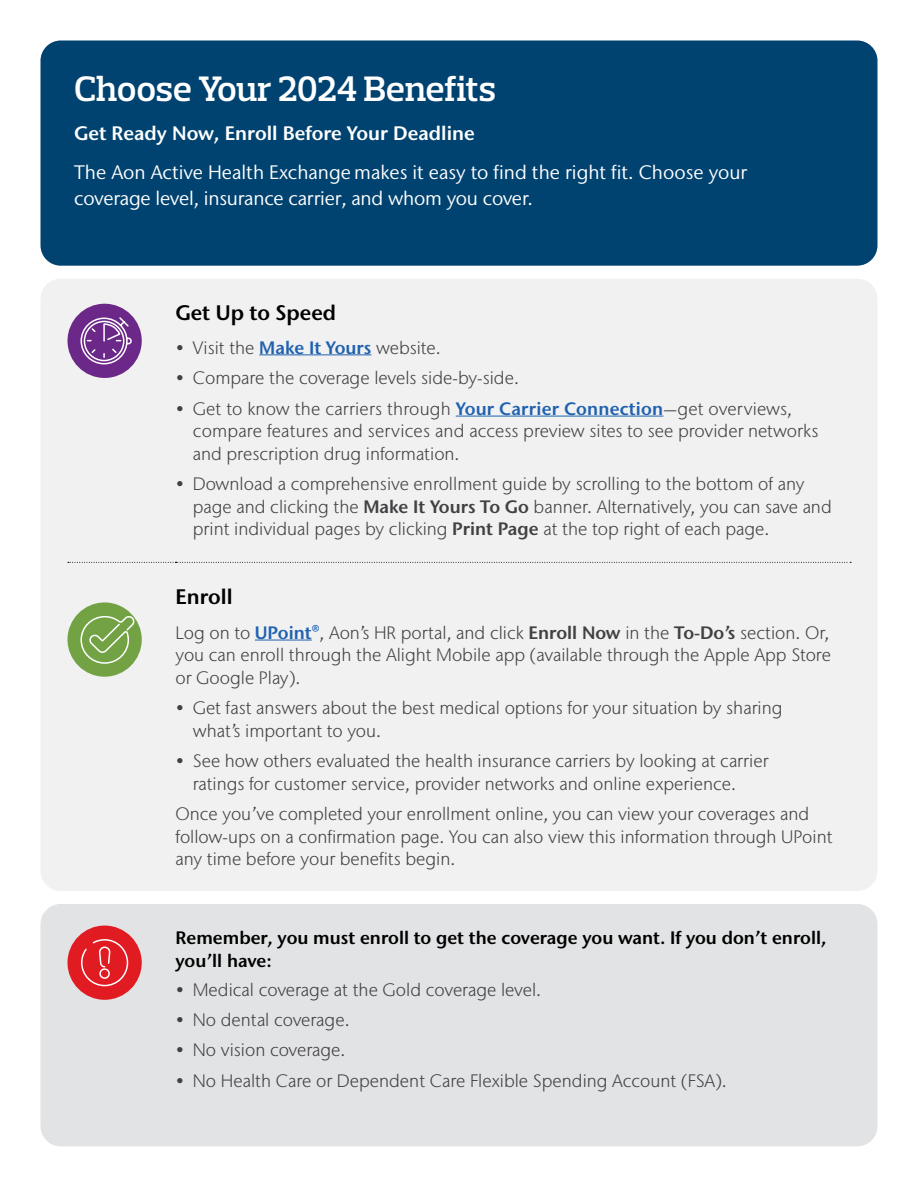
<style>
.page{position:relative;width:918px;height:1188px;background:#fff}
.page>*{position:absolute;margin:0;border:0;box-sizing:border-box;transform-origin:0 0}
.t1{font:600 36px "Prelo Slab";letter-spacing:-.005em;color:#fff}
.t2{font:600 21px "Stone Sans IIITC Pro";color:#000}
.t3{font:19.5px/25.5px "Stone Sans IIITC Pro";color:#fff}
.t4{font:600 19.5px "Stone Sans IIITC Pro";color:#fff}
.t5{font:300 18px/22.5px "Stone Sans IIITC Pro";color:#414042}
.t6{font:600 18px/23.2px "Stone Sans IIITC Pro";color:#000}
.s1{font-weight:600;color:#2062af}
.s2{font-weight:600}
</style>
<div class="page">
<div style="left:40px;top:279px;width:838px;height:612px;background:#f1f1f2;border-radius:20px"></div>
<div style="left:40px;top:40px;width:838px;height:226px;background:#004270;border-radius:20px"></div>
<svg style="left:68px;top:562px;width:783px;height:1px"></svg>
<hr style="left:259px;top:354px;width:112px;height:1px;background:#2062af">
<hr style="left:456px;top:416px;width:207px;height:1px;background:#2062af">
<hr style="left:255px;top:640px;width:57px;height:1px;background:#2062af">
<div style="left:68px;top:304px;width:74px;height:74px;background:#6c2888;border-radius:50%"></div>
<svg style="left:80px;top:317px;width:52px;height:48px"></svg>
<div style="left:68px;top:602px;width:74px;height:75px;background:#72a243;border-radius:50%"></div>
<svg style="left:80px;top:614px;width:56px;height:50px"></svg>
<div style="left:40px;top:904px;width:838px;height:242px;background:#e2e3e4;border-radius:20px"></div>
<div style="left:68px;top:926px;width:74px;height:74px;background:#e11b22;border-radius:50%"></div>
<svg style="left:81px;top:939px;width:48px;height:48px"></svg>
<h1 class="t1" style="left:74px;top:67px;width:423px">Choose Your 2024 Benefits</h1>
<p class="t4" style="left:74px;top:121px;width:402px">Get Ready Now, Enroll Before Your Deadline</p>
<p class="t3" style="left:74px;top:159px;width:674px">The Aon Active Health Exchange makes it easy to find the right fit. Choose your coverage level, insurance carrier, and whom you cover.</p>
<p class="t2" style="left:176px;top:299px;width:162px">Get Up to Speed</p>
<p class="t5" style="left:176px;top:336px;width:267px">• Visit the <span class="s1">Make It Yours</span> website.</p>
<p class="t5" style="left:176px;top:366px;width:345px">• Compare the coverage levels side-by-side.</p>
<p class="t5" style="left:193px;top:397px;width:627px;text-indent:-17px">• Get to know the carriers through <span class="s1">Your Carrier Connection</span>—get overviews, compare features and services and access preview sites to see provider networks and prescription drug information.</p>
<p class="t5" style="left:193px;top:473px;width:641px;text-indent:-17px">• Download a comprehensive enrollment guide by scrolling to the bottom of any page and clicking the <span class="s2">Make It Yours To Go</span> banner. Alternatively, you can save and print individual pages by clicking <span class="s2">Print Page</span> at the top right of each page.</p>
<p class="t2" style="left:176px;top:583px;width:59px">Enroll</p>
<p class="t5" style="left:176px;top:621px;width:657px;text-align:justify">Log on to <span class="s1">UPoint®</span>, Aon’s HR portal, and click <span class="s2">Enroll Now</span> in the <span class="s2">To-Do’s</span> section. Or, you can enroll through the Alight Mobile app (available through the Apple App Store or Google Play).</p>
<p class="t5" style="left:193px;top:697px;width:591px;text-indent:-17px">• Get fast answers about the best medical options for your situation by sharing what’s important to you.</p>
<p class="t5" style="left:193px;top:750px;width:577px;text-indent:-17px">• See how others evaluated the health insurance carriers by looking at carrier ratings for customer service, provider networks and online experience.</p>
<p class="t5" style="left:176px;top:803px;width:659px">Once you’ve completed your enrollment online, you can view your coverages and follow-ups on a confirmation page. You can also view this information through UPoint any time before your benefits begin.</p>
<p class="t6" style="left:176px;top:926px;width:653px">Remember, you must enroll to get the coverage you want. If you don’t enroll, you’ll have:</p>
<p class="t5" style="left:176px;top:978px;width:367px">• Medical coverage at the Gold coverage level.</p>
<p class="t5" style="left:176px;top:1009px;width:176px">• No dental coverage.</p>
<p class="t5" style="left:176px;top:1039px;width:172px">• No vision coverage.</p>
<p class="t5" style="left:176px;top:1069px;width:553px">• No Health Care or Dependent Care Flexible Spending Account (FSA).</p>
</div>
